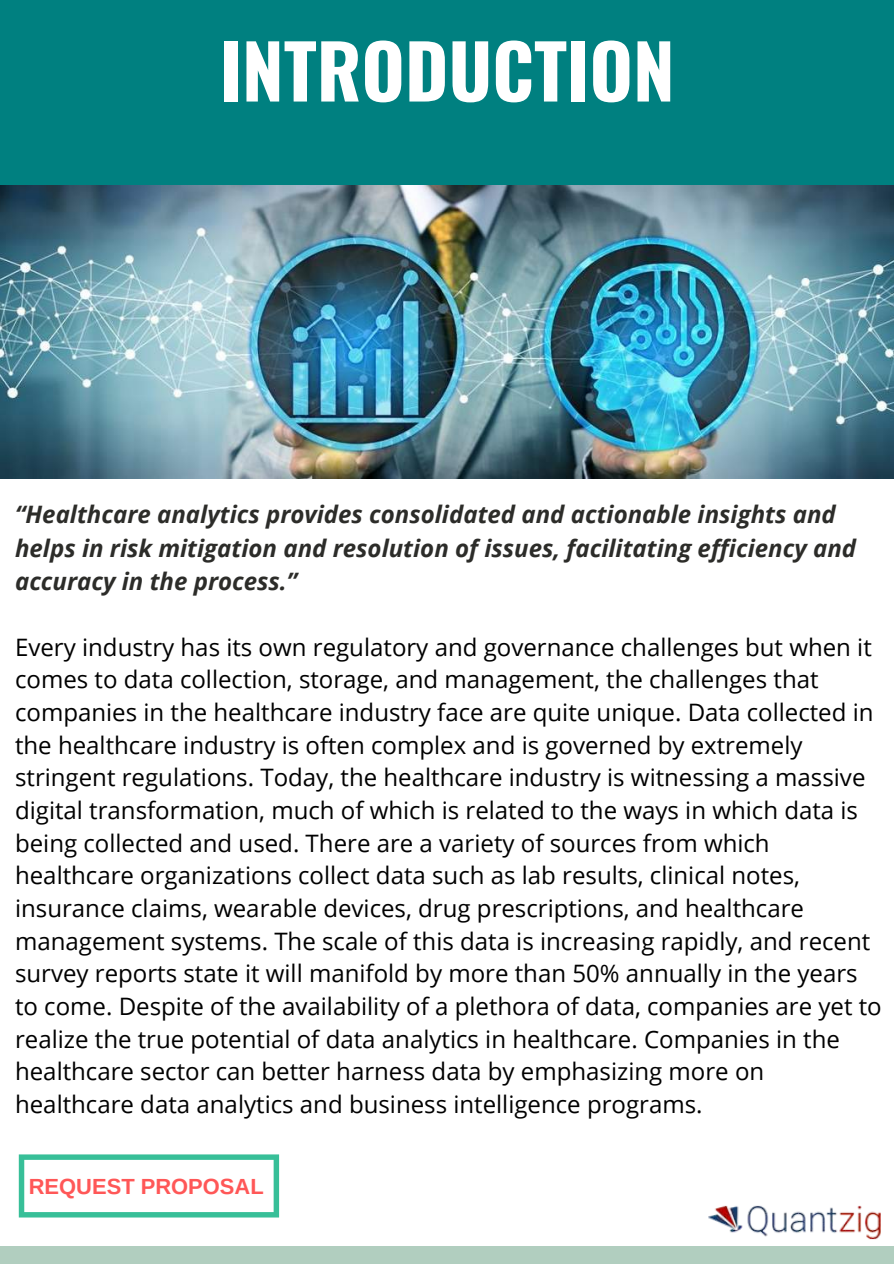
<style>
.page{position:relative;width:894px;height:1264px;background:#fff}
.page>*{position:absolute;margin:0;border:0;box-sizing:border-box;transform-origin:0 0}
.t1{font:700 74.25px "Oswald";color:#fff}
.t2{font:24px/32.7px "Open Sans";color:#000}
.t3{font:italic 700 24px/33.8px "Open Sans";color:#2c2c29}
.t4{font:700 21.9px "Arimo";color:#ff5757}
</style>
<div class="page">
<div style="left:0;top:0;width:893px;height:185px;background:#008080"></div>
<div style="left:0;top:1246px;width:893px;height:17px;background:#b1cebf"></div>
<img style="left:708px;top:1205px;width:172px;height:35px">
<svg style="left:19px;top:1154px;width:260px;height:63px"></svg>
<img style="left:0;top:186px;width:893px;height:292px">
<h1 class="t1" style="left:219px;top:13px;width:456px">INTRODUCTION</h1>
<p class="t3" style="left:15px;top:496px;width:842px">“Healthcare analytics provides consolidated and actionable insights and helps in risk mitigation and resolution of issues, facilitating efficiency and accuracy in the process.”</p>
<p class="t2" style="left:15px;top:630px;width:868px">Every industry has its own regulatory and governance challenges but when it comes to data collection, storage, and management, the challenges that companies in the healthcare industry face are quite unique. Data collected in the healthcare industry is often complex and is governed by extremely stringent regulations. Today, the healthcare industry is witnessing a massive digital transformation, much of which is related to the ways in which data is being collected and used. There are a variety of sources from which healthcare organizations collect data such as lab results, clinical notes, insurance claims, wearable devices, drug prescriptions, and healthcare management systems. The scale of this data is increasing rapidly, and recent survey reports state it will manifold by more than 50% annually in the years to come. Despite of the availability of a plethora of data, companies are yet to realize the true potential of data analytics in healthcare. Companies in the healthcare sector can better harness data by emphasizing more on healthcare data analytics and business intelligence programs.</p>
<p class="t4" style="left:29px;top:1173px;width:236px">REQUEST PROPOSAL</p>
</div>
